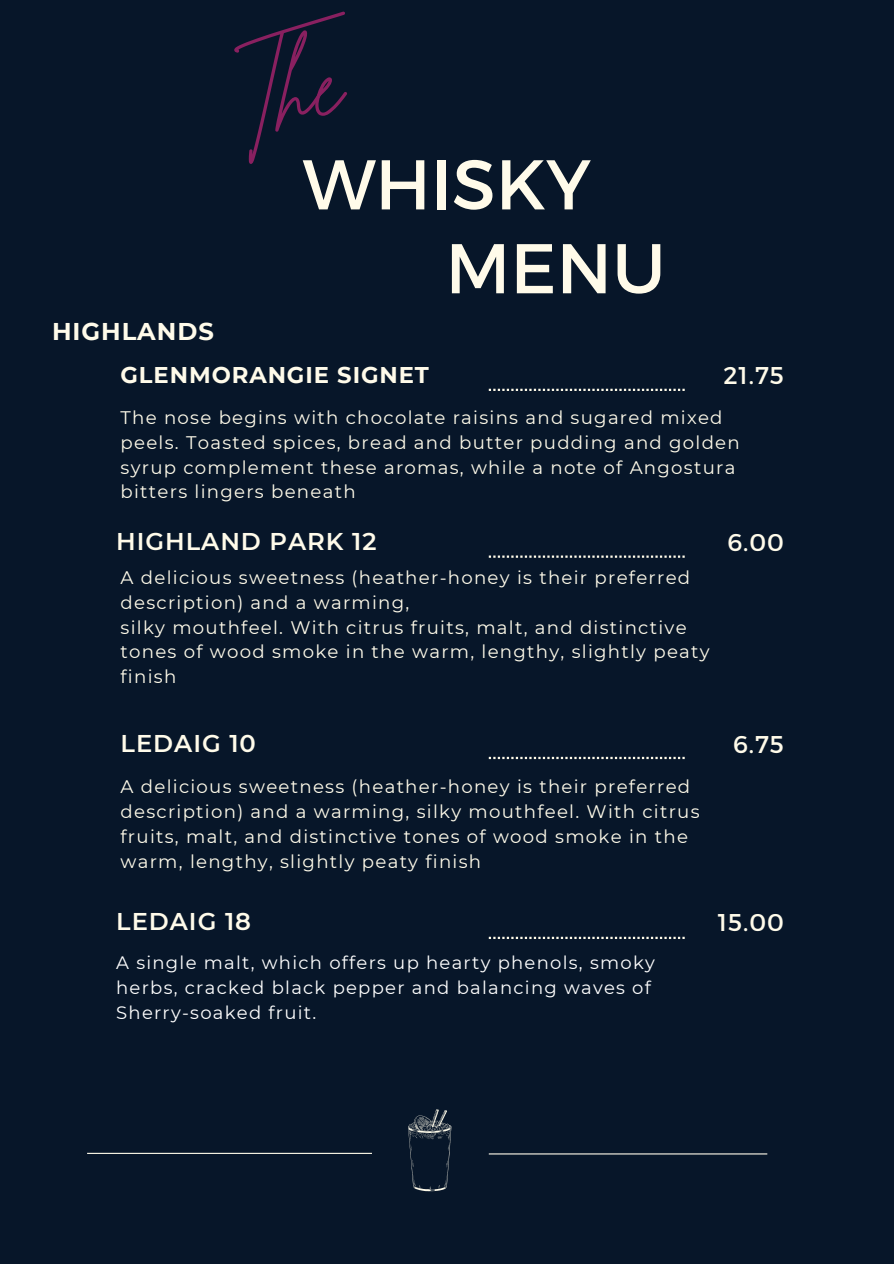
<style>
.page{position:relative;width:894px;height:1264px;background:#fff}
.page>*{position:absolute;margin:0;border:0;box-sizing:border-box;transform-origin:0 0}
.t1{font:85.2px "Brittany Signature";color:#892060}
.t2{font:70.2px "Montserrat";color:#fffbea}
.t3{font:600 24.15px "Montserrat";letter-spacing:.04em;color:#fffbea}
.t4{font:24.15px "Montserrat";letter-spacing:.04em;color:#fffbea}
.t5{font:700 24.15px "Montserrat";letter-spacing:.04em;color:#fffbea}
.t6{font:700 22.65px "Montserrat";letter-spacing:.04em;color:#fffbea}
.t7{font:18.15px/24.8px "Montserrat";letter-spacing:.07em;color:#fffbea}
.t8{font:18px/24.8px "Montserrat";letter-spacing:.07em;color:#fff}
</style>
<div class="page">
<div style="left:0;top:0;width:893px;height:1263px;background:#071629"></div>
<svg style="left:408px;top:1109px;width:44px;height:82px"></svg>
<hr style="left:87px;top:1152px;width:285px;height:1px;background:#fffbea">
<hr style="left:488px;top:1153px;width:279px;height:1px;background:#fffbea">
<svg style="left:488px;top:555px;width:196px;height:2px"></svg>
<svg style="left:488px;top:389px;width:196px;height:2px"></svg>
<svg style="left:488px;top:756px;width:196px;height:3px"></svg>
<svg style="left:488px;top:936px;width:196px;height:3px"></svg>
<p class="t5" style="left:52px;top:316px;width:163px">HIGHLANDS</p>
<h1 class="t1" style="left:234px;top:30px;width:112px">Th e</h1>
<h2 class="t2" style="left:302px;top:139px;width:290px">WHISKY</h2>
<h2 class="t2" style="left:445px;top:223px;width:222px">MENU</h2>
<h3 class="t6" style="left:120px;top:361px;width:310px">GLENMORANGIE SIGNET</h3>
<h3 class="t7" style="left:120px;top:405px;width:620px">The nose begins with chocolate raisins and sugared mixed peels. Toasted spices, bread and butter pudding and golden syrup complement these aromas, while a note of Angostura bitters lingers beneath</h3>
<p class="t3" style="left:116px;top:526px;width:262px">HIGHLAND PARK 12</p>
<h4 class="t7" style="left:120px;top:565px;width:571px">A delicious sweetness (heather-honey is their preferred description) and a warming,</h4>
<p class="t7" style="left:120px;top:614px;width:590px">silky mouthfeel. With citrus fruits, malt, and distinctive tones of wood smoke in the warm, lengthy, slightly peaty finish</p>
<h4 class="t4" style="left:723px;top:360px;width:62px">21.75</h4>
<p class="t4" style="left:727px;top:526px;width:58px">6.00</p>
<h3 class="t3" style="left:120px;top:729px;width:137px">LEDAIG 10</h3>
<p class="t7" style="left:120px;top:774px;width:580px">A delicious sweetness (heather-honey is their preferred description) and a warming, silky mouthfeel. With citrus fruits, malt, and distinctive tones of wood smoke in the warm, lengthy, slightly peaty finish</p>
<p class="t4" style="left:732px;top:729px;width:52px">6.75</p>
<h3 class="t3" style="left:116px;top:906px;width:136px">LEDAIG 18</h3>
<p class="t4" style="left:717px;top:906px;width:67px">15.00</p>
<h4 class="t8" style="left:116px;top:950px;width:540px">A single malt, which offers up hearty phenols, smoky herbs, cracked black pepper and balancing waves of<br>Sherry-soaked fruit.</h4>
</div>
